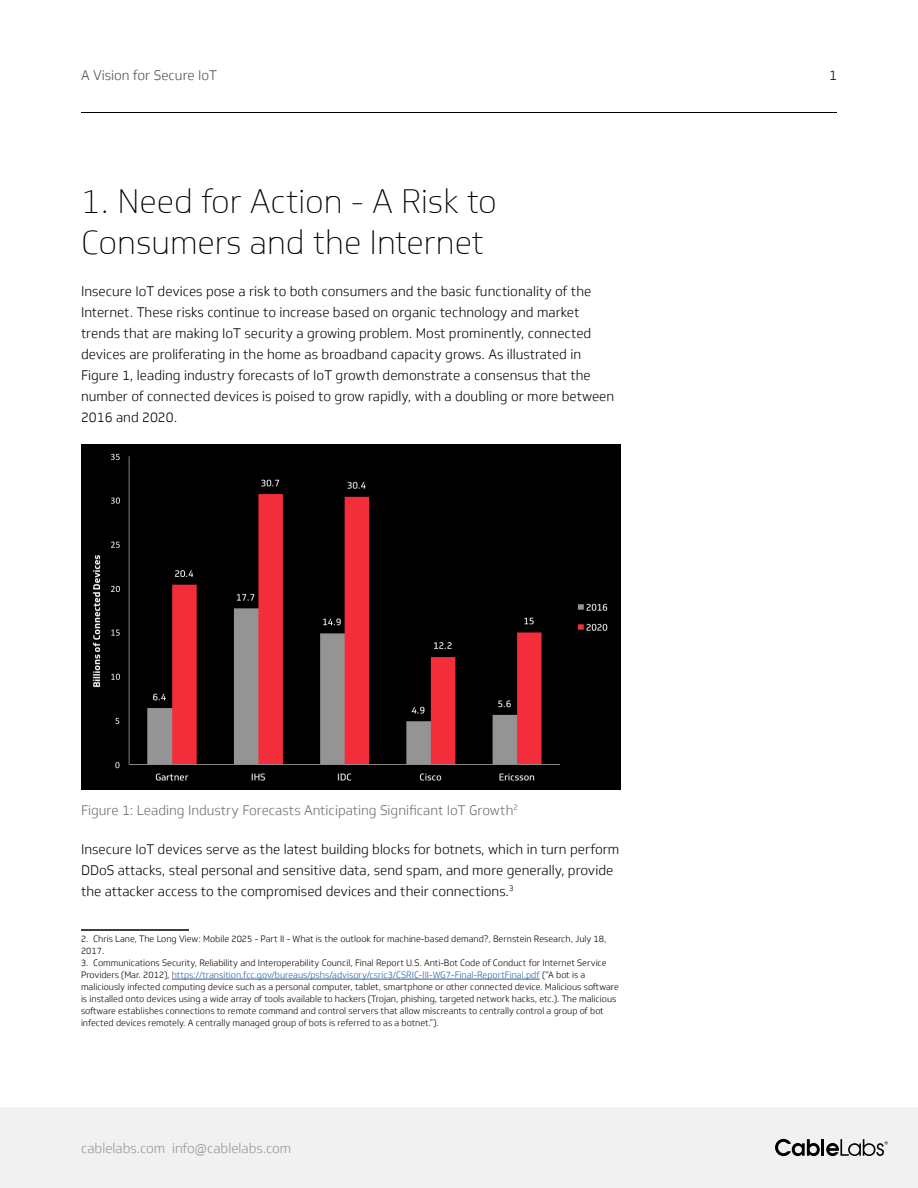
<style>
.page{position:relative;width:918px;height:1188px;background:#fff}
.page>*{position:absolute;margin:0;border:0;box-sizing:border-box;transform-origin:0 0}
.t1{font:100 33px/40.5px "Soleto";color:#000}
.t2{font:300 13.5px/21px "Soleto";color:#000}
.t3{font:300 13.5px "Soleto";color:#6e6b6d}
.t4{font:300 13.5px "Soleto";color:#939598}
.t5{font:300 13.5px "Soleto";color:#524b48}
.t6{font:300 9px/12px "Soleto";color:#000}
.s1{color:#215e9e}
</style>
<div class="page">
<div style="left:0;top:1107px;width:918px;height:81px;background:#f1f1f2"></div>
<svg style="left:775px;top:1139px;width:45px;height:17px"></svg>
<hr style="left:821px;top:1139px;width:3px;height:17px;background:#000">
<svg style="left:826px;top:1139px;width:62px;height:17px"></svg>
<hr style="left:81px;top:112px;width:756px;height:1px;background:#000">
<hr style="left:81px;top:929px;width:108px;height:2px;background:#000">
<hr style="left:172px;top:979px;width:368px;height:1px;background:#215e9e">
<img style="left:81px;top:445px;width:540px;height:345px">
<h2 class="t5" style="left:81px;top:67px;width:138px">A Vision for Secure IoT</h2>
<h2 class="t2" style="left:829px;top:65px;width:9px">1</h2>
<h1 class="t1" style="left:81px;top:182px;width:418px">1. Need for Action - A Risk to<br>Consumers and the Internet</h1>
<p class="t2" style="left:81px;top:281px;width:535px">Insecure IoT devices pose a risk to both consumers and the basic functionality of the Internet. These risks continue to increase based on organic technology and market trends that are making IoT security a growing problem. Most prominently, connected devices are proliferating in the home as broadband capacity grows. As illustrated in Figure 1, leading industry forecasts of IoT growth demonstrate a consensus that the number of connected devices is poised to grow rapidly, with a doubling or more between 2016 and 2020.</p>
<h2 class="t3" style="left:81px;top:802px;width:439px">Figure 1: Leading Industry Forecasts Anticipating Significant IoT Growth<sup>2</sup></h2>
<p class="t2" style="left:81px;top:839px;width:540px">Insecure IoT devices serve as the latest building blocks for botnets, which in turn perform<br>DDoS attacks, steal personal and sensitive data, send spam, and more generally, provide the attacker access to the compromised devices and their connections.<sup>3</sup></p>
<p class="t6" style="left:81px;top:933px;width:527px">2. Chris Lane, The Long View: Mobile 2025 - Part II - What is the outlook for machine-based demand?, Bernstein Research, July 18,<br>2017.</p>
<p class="t6" style="left:81px;top:957px;width:539px">3. Communications Security, Reliability and Interoperability Council, Final Report U.S. Anti-Bot Code of Conduct for Internet Service Providers (Mar. 2012), <span class="s1">https://transition.fcc.gov/bureaus/pshs/advisory/csric3/CSRIC-III-WG7-Final-ReportFinal.pdf</span> (“A bot is a maliciously infected computing device such as a personal computer, tablet, smartphone or other connected device. Malicious software is installed onto devices using a wide array of tools available to hackers (Trojan, phishing, targeted network hacks, etc.). The malicious software establishes connections to remote command and control servers that allow miscreants to centrally control a group of bot infected devices remotely. A centrally managed group of bots is referred to as a botnet.”).</p>
<h2 class="t4" style="left:81px;top:1140px;width:212px">cablelabs.com info@cablelabs.com</h2>
</div>
